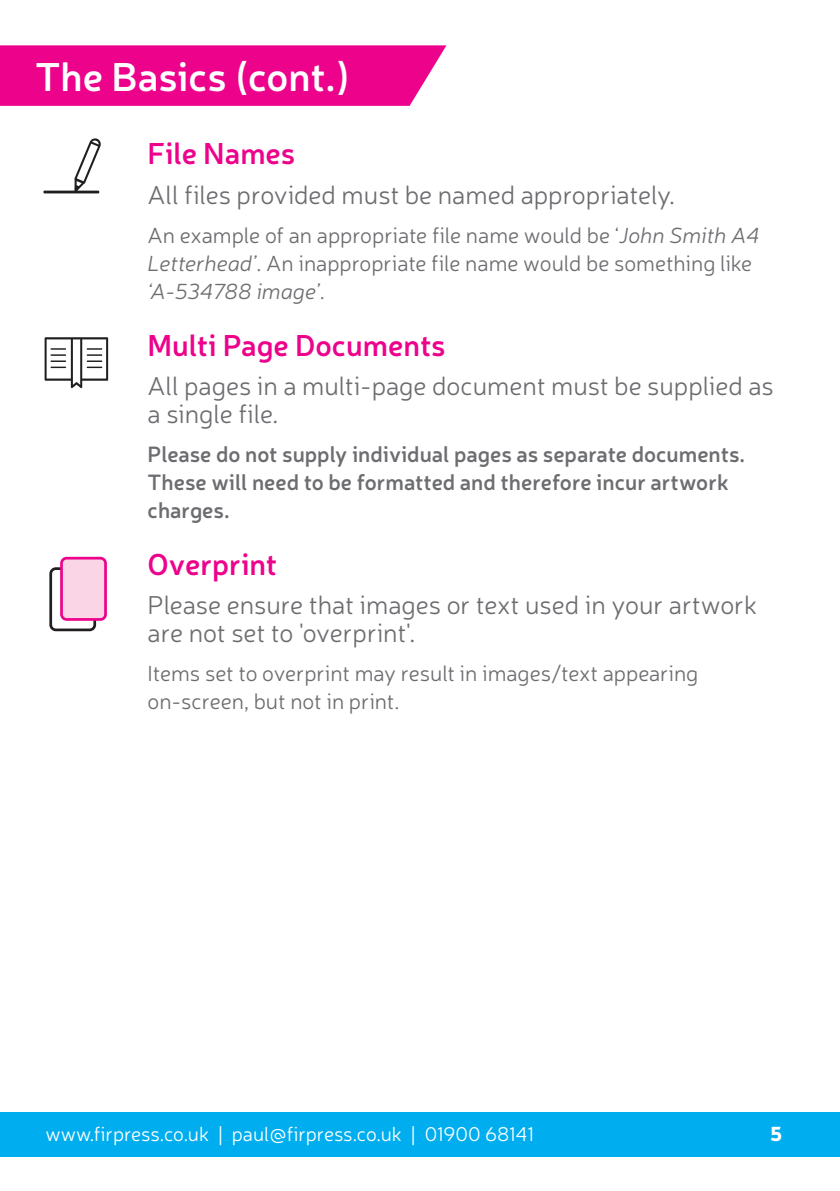
<style>
.page{position:relative;width:840px;height:1191px;background:#fff}
.page>*{position:absolute;margin:0;border:0;box-sizing:border-box;transform-origin:0 0}
.t1{font:600 40px "Neris";color:#fff}
.t2{font:600 30px "Neris";color:#ed028c}
.t3{font:300 26px/28px "Neris";color:#6c6d70}
.t4{font:300 22px/28px "Neris";color:#6c6d70}
.t5{font:600 22px/28px "Neris";color:#6c6d70}
.t6{font:300 20px "Neris";color:#fff}
.t7{font:900 20px "Neris";color:#fff}
.s1{font-style:italic}
</style>
<div class="page">
<svg style="left:45px;top:337px;width:63px;height:51px"></svg>
<svg style="left:43px;top:138px;width:58px;height:55px"></svg>
<div style="left:49px;top:567px;width:47px;height:64px;border:3px solid #231f20;border-radius:5px"></div>
<div style="left:61px;top:558px;width:44px;height:61px;background:#fad5e5;border-radius:5px"></div>
<div style="left:60px;top:557px;width:47px;height:64px;border:3px solid #ed028c;border-radius:5px"></div>
<div style="left:0;top:1112px;width:839px;height:45px;background:#00aeef"></div>
<svg style="left:0;top:45px;width:446px;height:61px"></svg>
<p class="t1" style="left:35px;top:50px;width:316px">The Basics (cont.)</p>
<p class="t2" style="left:147px;top:133px;width:149px">File Names</p>
<p class="t3" style="left:147px;top:180px;width:528px">All files provided must be named appropriately.</p>
<p class="t4" style="left:147px;top:221px;width:613px">An example of an appropriate file name would be ‘<span class="s1">John Smith A4<br>Letterhead’</span>. An inappropriate file name would be something like <span class="s1">‘A-534788 image’</span>.</p>
<p class="t2" style="left:147px;top:324px;width:299px">Multi Page Documents</p>
<p class="t3" style="left:147px;top:371px;width:627px">All pages in a multi-page document must be supplied as a single file.</p>
<p class="t5" style="left:147px;top:439px;width:598px">Please do not supply individual pages as separate documents.<br>These will need to be formatted and therefore incur artwork charges.</p>
<p class="t2" style="left:147px;top:543px;width:131px">Overprint</p>
<p class="t3" style="left:147px;top:590px;width:610px">Please ensure that images or text used in your artwork are not set to 'overprint'.</p>
<p class="t4" style="left:147px;top:659px;width:552px">Items set to overprint may result in images/text appearing on-screen, but not in print.</p>
<p class="t6" style="left:45px;top:1121px;width:489px">www.firpress.co.uk | paul@firpress.co.uk | 01900 68141</p>
<p class="t7" style="left:769px;top:1119px;width:14px">5</p>
</div>
